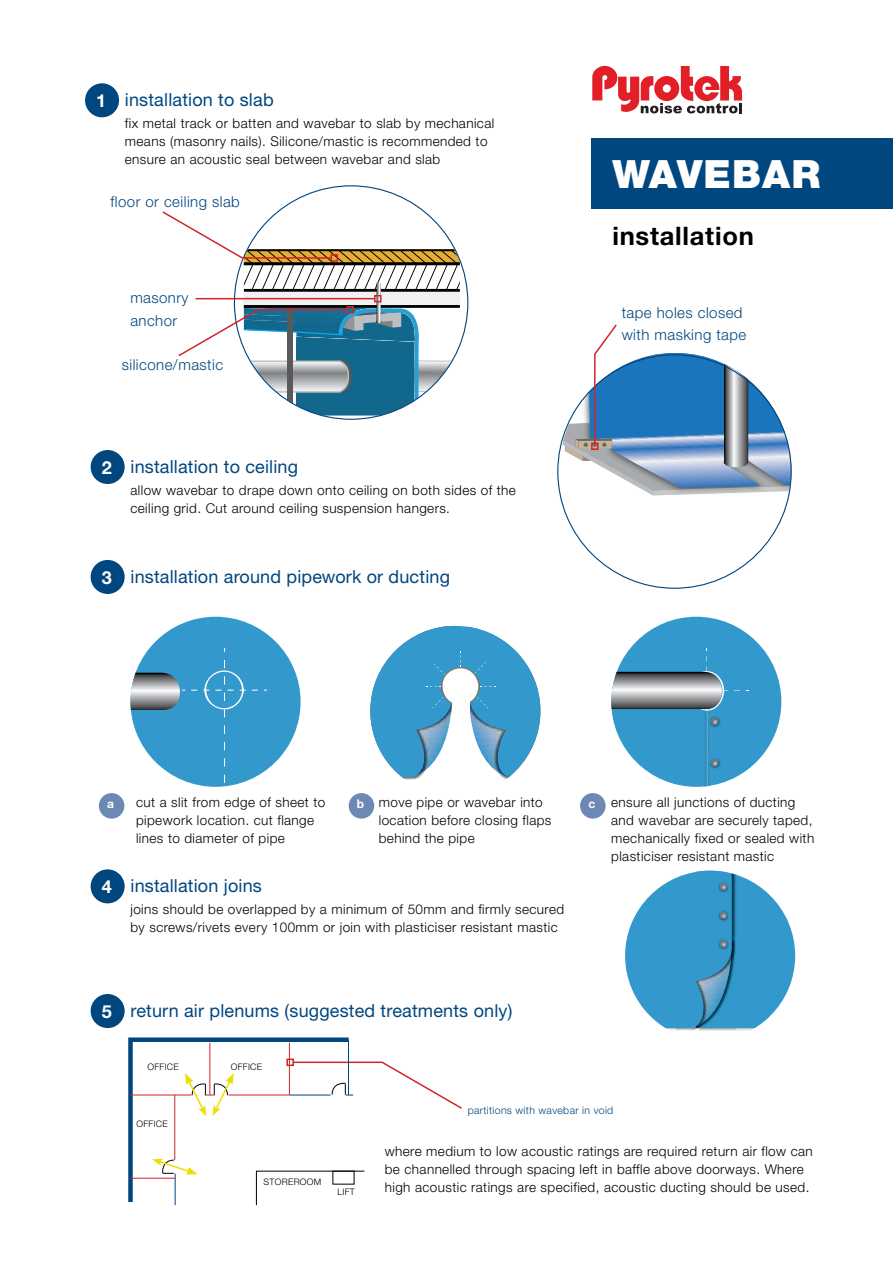
<style>
.page{position:relative;width:893px;height:1263px;background:#fff}
.page>*{position:absolute;margin:0;border:0;box-sizing:border-box;transform-origin:0 0}
.t1{font:900 39px "Helvetica Neue";letter-spacing:.03em;color:#fff}
.t2{font:700 25.5px "Helvetica Neue";letter-spacing:.03em;color:#000}
.t3{font:18px "Helvetica Neue CE";letter-spacing:.01em;color:#00467f}
.t4{font:700 18px "Helvetica Neue";color:#fff}
.t5{font:300 15px/22.5px "Helvetica Neue";letter-spacing:.03em;color:#00467f}
.t6{font:300 13.5px/18px "Helvetica Neue";letter-spacing:.03em;color:#000}
.t7{font:700 12px "Helvetica Neue";color:#fff}
.t8{font:300 10.5px "Helvetica Neue";letter-spacing:.03em;color:#00467f}
.t9{font:300 9px "Helvetica Neue";letter-spacing:.03em;color:#000}
</style>
<div class="page">
<div style="left:591px;top:138px;width:302px;height:70px;background:#00467f"></div>
<svg style="left:592px;top:66px;width:150px;height:47px"></svg>
<div style="left:130px;top:617px;width:171px;height:170px;background:#39c;border-radius:85px"></div>
<svg style="left:191px;top:660px;width:76px;height:127px"></svg>
<svg style="left:130px;top:673px;width:55px;height:38px"></svg>
<svg style="left:370px;top:626px;width:170px;height:151px"></svg>
<div style="left:611px;top:617px;width:170px;height:170px;background:#39c;border-radius:85px"></div>
<img style="left:705px;top:729px;width:4px;height:57px">
<hr style="left:706px;top:710px;width:1px;height:77px;background:#39c">
<svg style="left:611px;top:648px;width:117px;height:81px"></svg>
<img style="left:718px;top:759px;width:3px;height:9px">
<svg style="left:708px;top:756px;width:10px;height:14px"></svg>
<svg style="left:625px;top:871px;width:170px;height:160px"></svg>
<div style="left:85px;top:83px;width:34px;height:34px;background:#00467f;border-radius:50%"></div>
<div style="left:91px;top:450px;width:34px;height:34px;background:#00467f;border-radius:50%"></div>
<div style="left:91px;top:560px;width:34px;height:34px;background:#00467f;border-radius:50%"></div>
<div style="left:91px;top:869px;width:34px;height:34px;background:#00467f;border-radius:50%"></div>
<div style="left:91px;top:994px;width:34px;height:34px;background:#00467f;border-radius:50%"></div>
<div style="left:99px;top:793px;width:25px;height:26px;background:#6c89b4;border-radius:50%"></div>
<div style="left:349px;top:793px;width:25px;height:26px;background:#6c89b4;border-radius:50%"></div>
<div style="left:580px;top:793px;width:26px;height:26px;background:#6c89b4;border-radius:50%"></div>
<svg style="left:560px;top:324px;width:231px;height:171px"></svg>
<div style="left:591px;top:442px;width:8px;height:8px;border:2px solid #d2232a"></div>
<svg style="left:162px;top:210px;width:298px;height:205px"></svg>
<div style="left:346px;top:306px;width:8px;height:7px;border:2px solid #d2232a"></div>
<hr style="left:196px;top:298px;width:179px;height:1px;background:#d2232a">
<div style="left:374px;top:295px;width:8px;height:7px;border:2px solid #d2232a"></div>
<svg style="left:128px;top:1037px;width:334px;height:169px"></svg>
<h3 class="t4" style="left:96px;top:90px;width:12px">1</h3>
<h3 class="t3" style="left:125px;top:89px;width:150px">installation to slab</h3>
<p class="t6" style="left:125px;top:114px;width:371px">fix metal track or batten and wavebar to slab by mechanical means (masonry nails). Silicone/mastic is recommended to ensure an acoustic seal between wavebar and slab</p>
<p class="t5" style="left:111px;top:190px;width:131px">floor or ceiling slab</p>
<p class="t5" style="left:130px;top:286px;width:60px">masonry anchor</p>
<p class="t5" style="left:122px;top:354px;width:103px">silicone/mastic</p>
<h3 class="t4" style="left:102px;top:456px;width:12px">2</h3>
<h3 class="t3" style="left:130px;top:456px;width:169px">installation to ceiling</h3>
<p class="t6" style="left:130px;top:481px;width:387px">allow wavebar to drape down onto ceiling on both sides of the ceiling grid. Cut around ceiling suspension hangers.</p>
<h3 class="t4" style="left:102px;top:566px;width:12px">3</h3>
<h3 class="t3" style="left:130px;top:566px;width:321px">installation around pipework or ducting</h3>
<h1 class="t1" style="left:612px;top:151px;width:210px">WAVEBAR</h1>
<h2 class="t2" style="left:612px;top:220px;width:143px">installation</h2>
<p class="t5" style="left:622px;top:301px;width:126px">tape holes closed with masking tape</p>
<p class="t6" style="left:379px;top:792px;width:174px">move pipe or wavebar into location before closing flaps behind the pipe</p>
<p class="t6" style="left:611px;top:792px;width:204px">ensure all junctions of ducting and wavebar are securely taped, mechanically fixed or sealed with plasticiser resistant mastic</p>
<p class="t7" style="left:107px;top:796px;width:8px">a</p>
<p class="t6" style="left:136px;top:792px;width:191px">cut a slit from edge of sheet to</p>
<p class="t7" style="left:357px;top:796px;width:9px">b</p>
<p class="t7" style="left:588px;top:796px;width:8px">c</p>
<p class="t6" style="left:136px;top:810px;width:180px">pipework location. cut flange lines to diameter of pipe</p>
<h3 class="t4" style="left:102px;top:876px;width:12px">4</h3>
<h3 class="t3" style="left:130px;top:875px;width:133px">installation joins</h3>
<p class="t6" style="left:130px;top:900px;width:435px">joins should be overlapped by a minimum of 50mm and firmly secured by screws/rivets every 100mm or join with plasticiser resistant mastic</p>
<h3 class="t4" style="left:102px;top:1000px;width:12px">5</h3>
<h3 class="t3" style="left:130px;top:1000px;width:383px">return air plenums (suggested treatments only)</h3>
<p class="t9" style="left:148px;top:1061px;width:33px">OFFICE</p>
<p class="t9" style="left:231px;top:1061px;width:33px">OFFICE</p>
<p class="t9" style="left:137px;top:1118px;width:33px">OFFICE</p>
<p class="t9" style="left:264px;top:1177px;width:59px">STOREROOM</p>
<p class="t9" style="left:337px;top:1186px;width:19px">LIFT</p>
<p class="t8" style="left:468px;top:1104px;width:147px">partitions with wavebar in void</p>
<p class="t6" style="left:385px;top:1141px;width:429px">where medium to low acoustic ratings are required return air flow can be channelled through spacing left in baffle above doorways. Where high acoustic ratings are specified, acoustic ducting should be used.</p>
</div>
